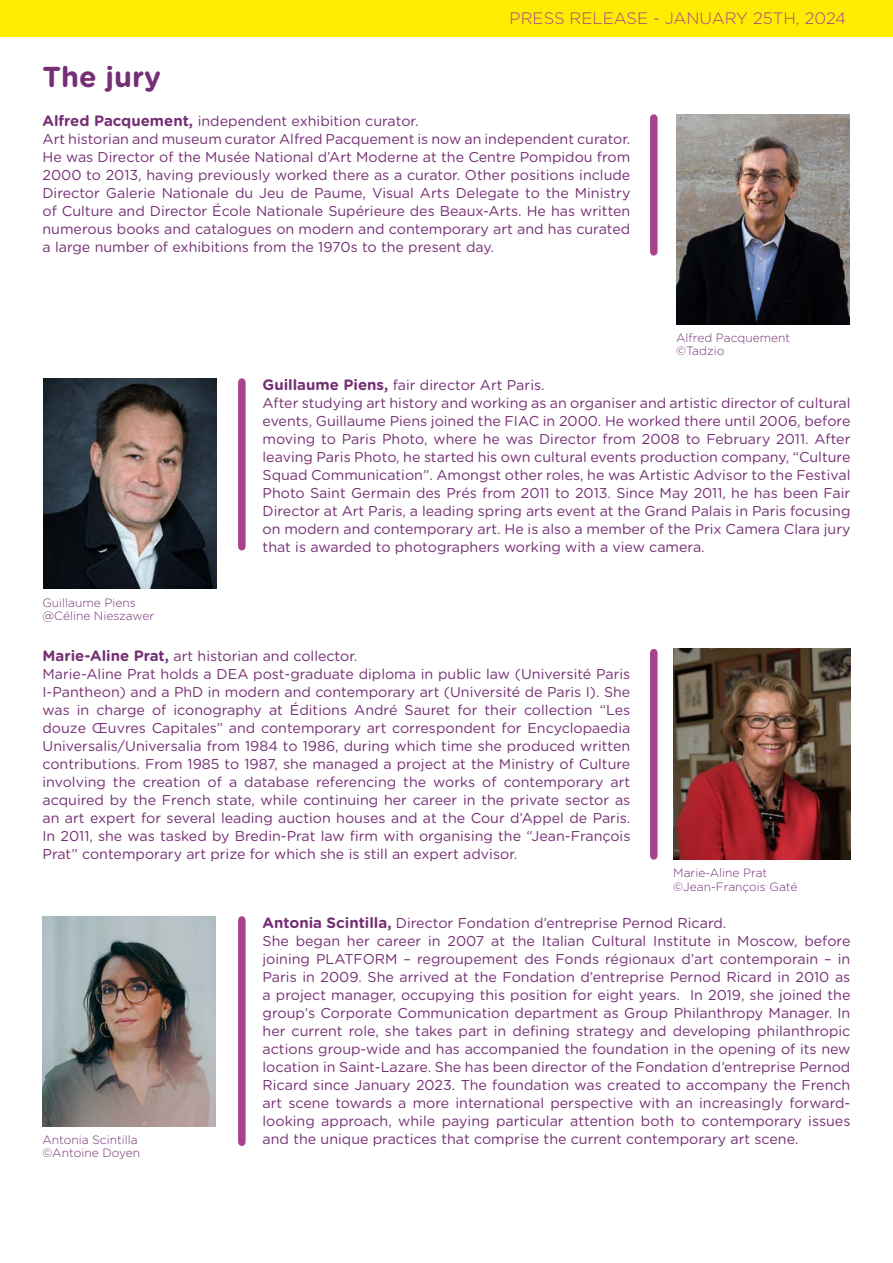
<style>
.page{position:relative;width:893px;height:1263px;background:#fff}
.page>*{position:absolute;margin:0;border:0;box-sizing:border-box;transform-origin:0 0}
.t1{font:700 28.8px "Gotham Rounded";color:#752f74}
.t2{font:300 16.5px "Gotham Rounded";color:#a74389}
.t3{font:14.25px/18px "Gotham Rounded";color:#752f74}
.t4{font:300 12px/13.5px "Gotham Rounded";color:#752f74}
.s1{font-weight:700;font-size:15px}
</style>
<div class="page">
<img style="left:676px;top:114px;width:174px;height:211px">
<div style="left:650px;top:118px;width:7px;height:134px;background:#a9438b"></div>
<img style="left:674px;top:649px;width:176px;height:210px">
<div style="left:650px;top:653px;width:7px;height:203px;background:#a9438b"></div>
<img style="left:43px;top:916px;width:173px;height:211px">
<div style="left:238px;top:920px;width:8px;height:222px;background:#a9438b"></div>
<img style="left:43px;top:378px;width:174px;height:211px">
<div style="left:238px;top:382px;width:8px;height:165px;background:#a9438b"></div>
<div style="left:0;top:0;width:893px;height:36px;background:#feed00"></div>
<h1 class="t1" style="left:43px;top:56px;width:120px">The jury</h1>
<p class="t2" style="left:462px;top:9px;width:386px">COMMUNIQUÉ DE PRESSE - 25 JANVIER 2024</p>
<p class="t2" style="left:510px;top:7px;width:338px">PRESS RELEASE - JANUARY 25TH, 2024</p>
<p class="t3" style="left:43px;top:112px;width:589px"><span class="s1">Alfred Pacquement,</span> independent exhibition curator.<br>Art historian and museum curator Alfred Pacquement is now an independent curator.<br>He was Director of the Musée National d’Art Moderne at the Centre Pompidou from 2000 to 2013, having previously worked there as a curator. Other positions include Director Galerie Nationale du Jeu de Paume, Visual Arts Delegate to the Ministry of Culture and Director École Nationale Supérieure des Beaux-Arts. He has written numerous books and catalogues on modern and contemporary art and has curated a large number of exhibitions from the 1970s to the present day.</p>
<p class="t4" style="left:676px;top:330px;width:116px">Alfred Pacquement ©Tadzio</p>
<p class="t4" style="left:43px;top:595px;width:113px">Guillaume Piens @Céline Nieszawer</p>
<p class="t3" style="left:263px;top:376px;width:589px"><span class="s1">Guillaume Piens,</span> fair director Art Paris.<br>After studying art history and working as an organiser and artistic director of cultural events, Guillaume Piens joined the FIAC in 2000. He worked there until 2006, before moving to Paris Photo, where he was Director from 2008 to February 2011. After leaving Paris Photo, he started his own cultural events production company, “Culture Squad Communication”. Amongst other roles, he was Artistic Advisor to the Festival Photo Saint Germain des Prés from 2011 to 2013. Since May 2011, he has been Fair Director at Art Paris, a leading spring arts event at the Grand Palais in Paris focusing on modern and contemporary art. He is also a member of the Prix Camera Clara jury that is awarded to photographers working with a view camera.</p>
<p class="t3" style="left:43px;top:646px;width:589px"><span class="s1">Marie-Aline Prat,</span> art historian and collector.<br>Marie-Aline Prat holds a DEA post-graduate diploma in public law (Université Paris I-Pantheon) and a PhD in modern and contemporary art (Université de Paris I). She was in charge of iconography at Éditions André Sauret for their collection “Les douze Œuvres Capitales” and contemporary art correspondent for Encyclopaedia Universalis/Universalia from 1984 to 1986, during which time she produced written contributions. From 1985 to 1987, she managed a project at the Ministry of Culture involving the creation of a database referencing the works of contemporary art acquired by the French state, while continuing her career in the private sector as an art expert for several leading auction houses and at the Cour d’Appel de Paris.<br>In 2011, she was tasked by Bredin-Prat law firm with organising the “Jean-François Prat” contemporary art prize for which she is still an expert advisor.</p>
<p class="t4" style="left:673px;top:866px;width:126px">Marie-Aline Prat ©Jean-François Gaté</p>
<p class="t4" style="left:42px;top:1132px;width:99px">Antonia Scintilla ©Antoine Doyen</p>
<p class="t3" style="left:263px;top:913px;width:589px"><span class="s1">Antonia Scintilla,</span> Director Fondation d’entreprise Pernod Ricard.<br>She began her career in 2007 at the Italian Cultural Institute in Moscow, before joining PLATFORM – regroupement des Fonds régionaux d’art contemporain – in Paris in 2009. She arrived at the Fondation d’entreprise Pernod Ricard in 2010 as a project manager, occupying this position for eight years. In 2019, she joined the group’s Corporate Communication department as Group Philanthropy Manager. In her current role, she takes part in defining strategy and developing philanthropic actions group-wide and has accompanied the foundation in the opening of its new location in Saint-Lazare. She has been director of the Fondation d’entreprise Pernod Ricard since January 2023. The foundation was created to accompany the French art scene towards a more international perspective with an increasingly forward&shy;looking approach, while paying particular attention both to contemporary issues and the unique practices that comprise the current contemporary art scene.</p>
</div>
